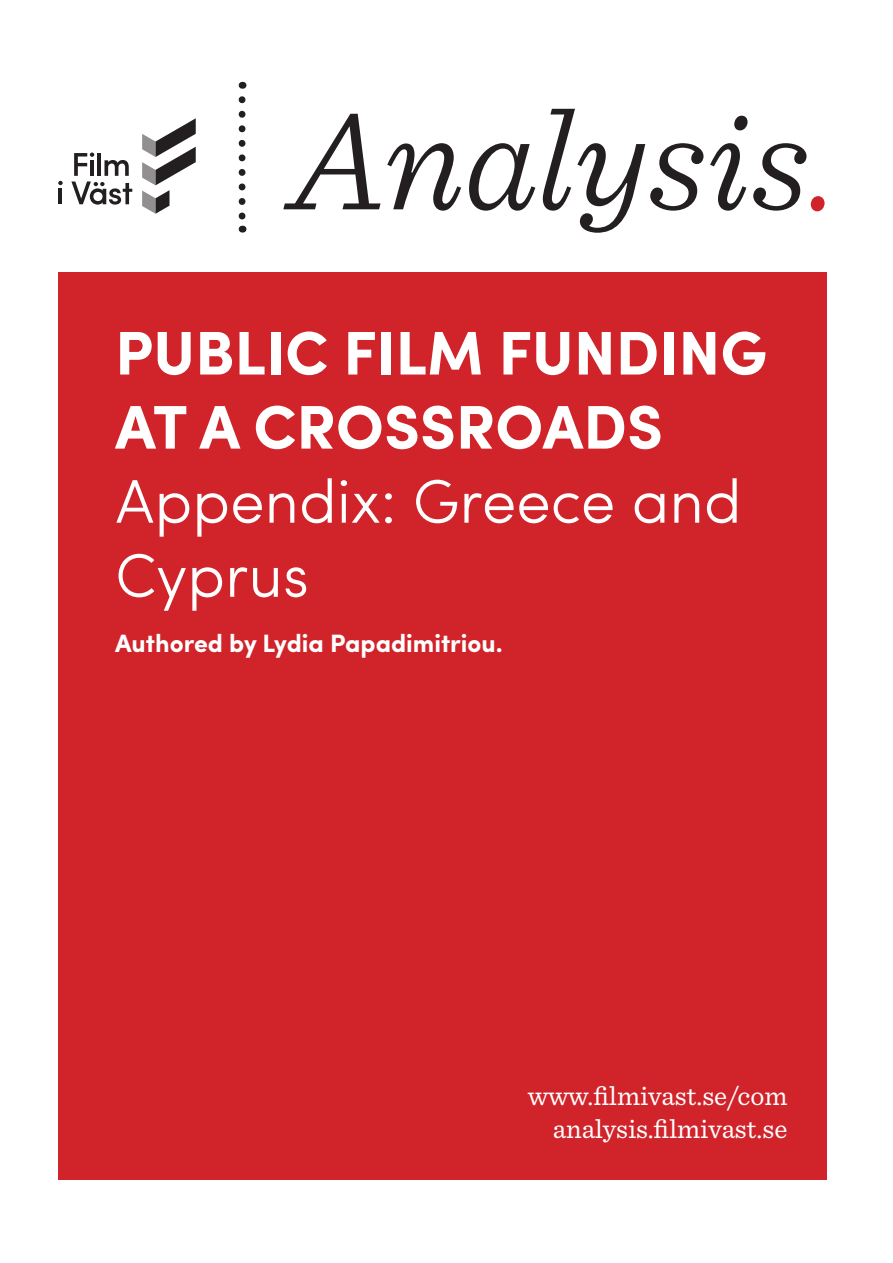
<style>
.page{position:relative;width:893px;height:1263px;background:#fff}
.page>*{position:absolute;margin:0;border:0;box-sizing:border-box;transform-origin:0 0}
.t1{font:italic 300 146.4px "Sentinel";color:#231f20}
.t2{font:700 61.8px/74.1px "Sofia Pro";color:#fff}
.t3{font:300 61.8px/74.1px "Sofia Pro";color:#fff}
.t4{font:27.45px "Sentinel";color:#fff}
.t5{font:700 25.2px "Sofia Pro";color:#fff}
.s1{color:#d1232a}
</style>
<div class="page">
<div style="left:58px;top:272px;width:768px;height:907px;background:#d1232a"></div>
<hr style="left:59px;top:189px;width:3px;height:15px;background:#231f20">
<svg style="left:58px;top:181px;width:5px;height:4px"></svg>
<svg style="left:71px;top:153px;width:61px;height:52px"></svg>
<svg style="left:142px;top:118px;width:54px;height:96px"></svg>
<svg style="left:239px;top:100px;width:6px;height:133px"></svg>
<p class="t1" style="left:290px;top:51px;width:550px">Analysis<span class="s1">.</span></p>
<p class="t2" style="left:115px;top:312px;width:653px">PUBLIC FILM FUNDING<br>AT A CROSSROADS</p>
<p class="t3" style="left:115px;top:460px;width:628px">Appendix: Greece and<br>Cyprus</p>
<p class="t5" style="left:115px;top:624px;width:389px">Authored by Lydia Papadimitriou.</p>
<p class="t4" style="left:528px;top:1075px;width:261px">www.filmivast.se/com</p>
<p class="t4" style="left:553px;top:1108px;width:236px">analysis.filmivast.se</p>
</div>
